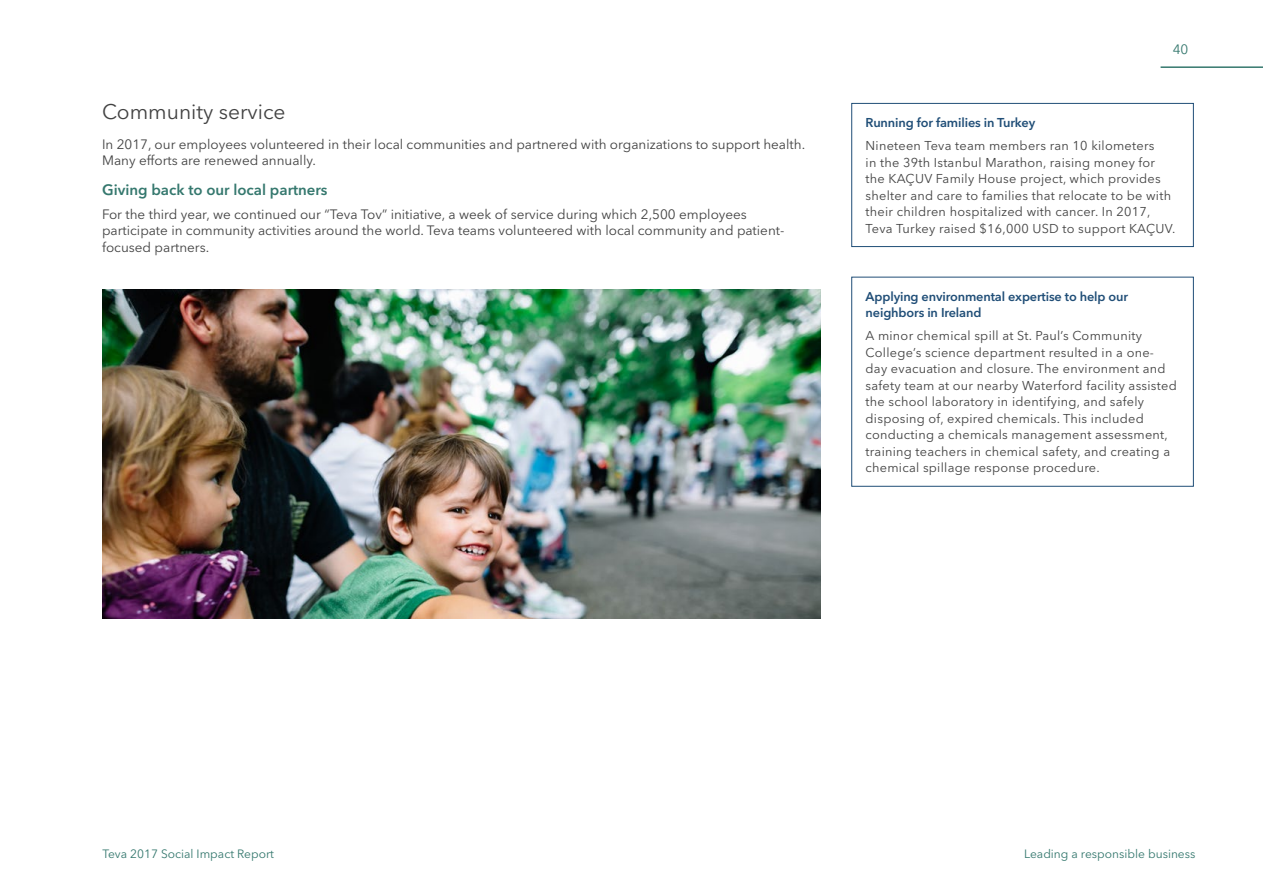
<style>
.page{position:relative;width:1263px;height:893px;background:#fff}
.page>*{position:absolute;margin:0;border:0;box-sizing:border-box;transform-origin:0 0}
.t1{font:21px "Avenir Next LT Pro";color:#424242}
.t2{font:600 15px "Avenir Next LT Pro";color:#35786e}
.t3{font:13.5px/16.5px "Avenir Next LT Pro";color:#424242}
.t4{font:13.5px "Avenir Next LT Pro";color:#35786e}
.t5{font:12.75px/16.5px "Avenir Next LT Pro";letter-spacing:.02em;color:#424242}
.t6{font:600 12.75px/16.5px "Avenir Next LT Pro";letter-spacing:-.01em;color:#204e77}
.t7{font:12px "Avenir Next LT Pro";color:#35786e}
</style>
<div class="page">
<hr style="left:1160px;top:66px;width:103px;height:2px;background:#35786e">
<img style="left:102px;top:289px;width:718px;height:329px">
<div style="left:851px;top:103px;width:343px;height:144px;border:1px solid #204e77"></div>
<div style="left:851px;top:277px;width:343px;height:210px;border:1px solid #204e77"></div>
<h4 class="t1" style="left:102px;top:99px;width:185px">Community service</h4>
<p class="t3" style="left:102px;top:136px;width:705px">In 2017, our employees volunteered in their local communities and partnered with organizations to support health.<br>Many efforts are renewed annually.</p>
<h5 class="t2" style="left:102px;top:181px;width:227px">Giving back to our local partners</h5>
<p class="t3" style="left:102px;top:206px;width:684px">For the third year, we continued our “Teva Tov” initiative, a week of service during which 2,500 employees participate in community activities around the world. Teva teams volunteered with local community and patient&shy;focused partners.</p>
<p class="t4" style="left:1173px;top:41px;width:17px">40</p>
<h5 class="t6" style="left:866px;top:114px;width:171px">Running for families in Turkey</h5>
<p class="t5" style="left:866px;top:137px;width:311px">Nineteen Teva team members ran 10 kilometers<br>in the 39th Istanbul Marathon, raising money for the KAÇUV Family House project, which provides shelter and care to families that relocate to be with their children hospitalized with cancer. In 2017, Teva Turkey raised $16,000 USD to support KAÇUV.</p>
<h5 class="t6" style="left:866px;top:288px;width:264px">Applying environmental expertise to help our neighbors in Ireland</h5>
<p class="t5" style="left:866px;top:328px;width:313px">A minor chemical spill at St. Paul’s Community College’s science department resulted in a one&shy;day evacuation and closure. The environment and safety team at our nearby Waterford facility assisted the school laboratory in identifying, and safely disposing of, expired chemicals. This included conducting a chemicals management assessment, training teachers in chemical safety, and creating a chemical spillage response procedure.</p>
<p class="t7" style="left:102px;top:847px;width:173px">Teva 2017 Social Impact Report</p>
<p class="t7" style="left:1024px;top:847px;width:173px">Leading a responsible business</p>
</div>
